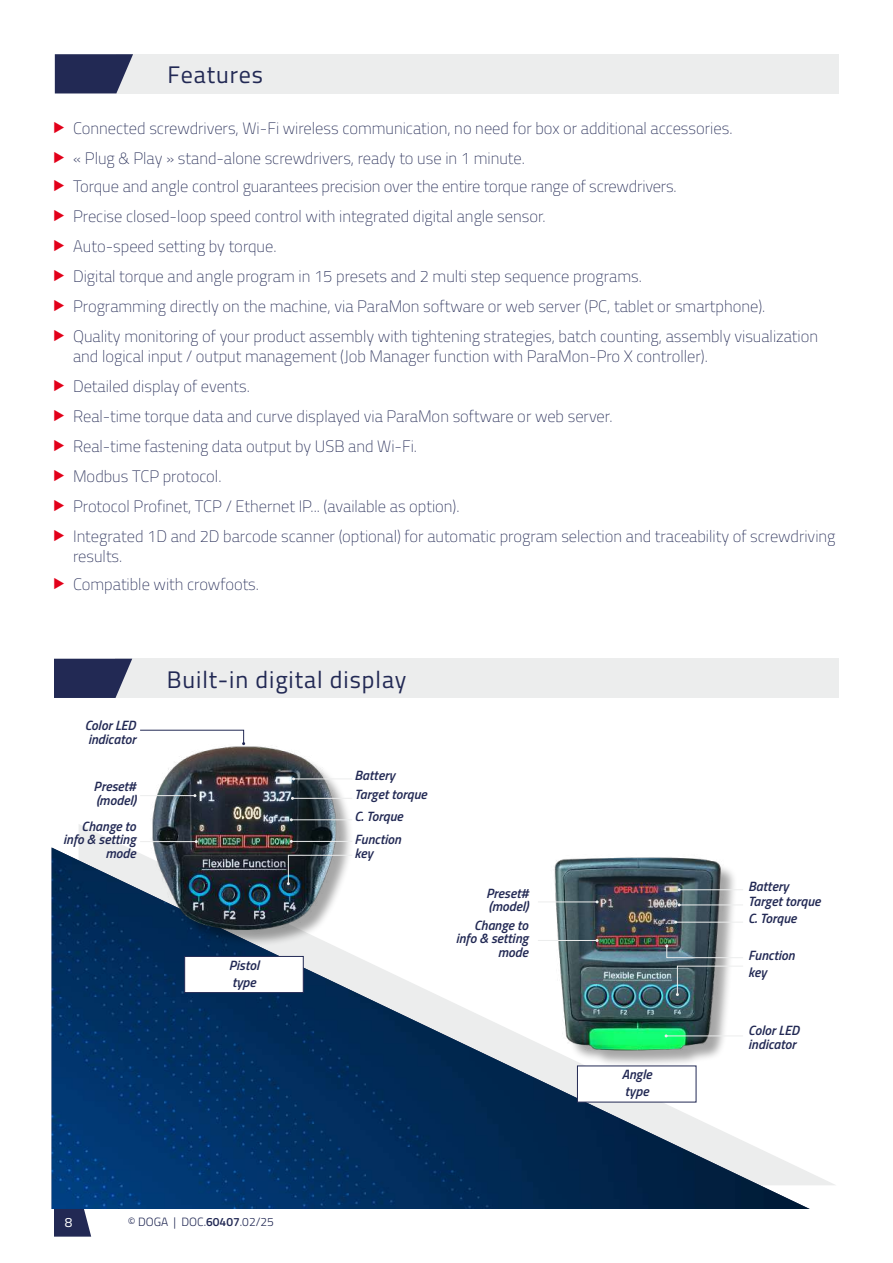
<style>
.page{position:relative;width:893px;height:1263px;background:#fff}
.page>*{position:absolute;margin:0;border:0;box-sizing:border-box;transform-origin:0 0}
.t1{font:24px "Titillium Web";letter-spacing:.04em;color:#222954}
.t2{font:100 16.5px/30px "Titillium Web";color:#222954}
.t3{font:italic 600 13.5px/13.5px "Titillium Web";color:#222954}
.t4{font:13.5px "Titillium Web";color:#fff}
.t5{font:300 12px "Titillium Web";color:#222954}
.s1{font-weight:600}
</style>
<div class="page">
<svg style="left:54px;top:1209px;width:37px;height:27px"></svg>
<img style="left:52px;top:847px;width:758px;height:362px">
<div style="left:116px;top:54px;width:723px;height:40px;background:#eceded"></div>
<svg style="left:55px;top:54px;width:78px;height:39px;background:#383e64"></svg>
<div style="left:115px;top:658px;width:724px;height:40px;background:#eceded"></div>
<svg style="left:54px;top:659px;width:78px;height:39px;background:#373d64"></svg>
<div style="left:155px;top:750px;width:199px;height:197px;background:#000;opacity:.35"></div>
<img style="left:145px;top:743px;width:198px;height:194px">
<div style="left:184px;top:956px;width:120px;height:37px;background:#fff;border:1px solid #222954"></div>
<hr style="left:140px;top:795px;width:55px;height:1px;background:#eceded">
<hr style="left:140px;top:841px;width:56px;height:1px;background:#eceded">
<hr style="left:293px;top:778px;width:59px;height:1px;background:#eceded">
<hr style="left:292px;top:798px;width:60px;height:1px;background:#eceded">
<hr style="left:291px;top:819px;width:61px;height:1px;background:#eceded">
<svg style="left:287px;top:854px;width:66px;height:31px;background:#737d82"></svg>
<hr style="left:291px;top:841px;width:61px;height:1px;background:#eceded">
<svg style="left:140px;top:729px;width:105px;height:16px"></svg>
<div style="left:557px;top:861px;width:180px;height:206px;background:#000;opacity:.35"></div>
<img style="left:544px;top:848px;width:185px;height:211px">
<div style="left:577px;top:1065px;width:119px;height:37px;background:#fff"></div>
<hr style="left:679px;top:889px;width:64px;height:1px;background:#eceded">
<hr style="left:679px;top:904px;width:64px;height:1px;background:#eceded">
<hr style="left:676px;top:922px;width:67px;height:1px;background:#eceded">
<svg style="left:676px;top:965px;width:68px;height:31px"></svg>
<svg style="left:665px;top:944px;width:79px;height:14px"></svg>
<hr style="left:538px;top:901px;width:59px;height:1px;background:#eceded">
<hr style="left:538px;top:940px;width:59px;height:1px;background:#eceded">
<hr style="left:666px;top:1035px;width:77px;height:1px;background:#eceded">
<h1 class="t1" style="left:168px;top:57px;width:97px">Features</h1>
<p class="t2" style="left:73px;top:112px;width:661px">Connected screwdrivers, Wi-Fi wireless communication, no need for box or additional accessories. « Plug &amp; Play » stand-alone screwdrivers, ready to use in 1 minute.</p>
<p class="t2" style="left:73px;top:170px;width:746px">Torque and angle control guarantees precision over the entire torque range of screwdrivers.<br>Precise closed-loop speed control with integrated digital angle sensor.<br>Auto-speed setting by torque.<br>Digital torque and angle program in 15 presets and 2 multi step sequence programs.<br>Programming directly on the machine, via ParaMon software or web server (PC, tablet or smartphone).<br>Quality monitoring of your product assembly with tightening strategies, batch counting, assembly visualization</p>
<p class="t2" style="left:73px;top:340px;width:764px">and logical input / output management (Job Manager function with ParaMon-Pro X controller).<br>Detailed display of events.<br>Real-time torque data and curve displayed via ParaMon software or web server.<br>Real-time fastening data output by USB and Wi-Fi.<br>Modbus TCP protocol.<br>Protocol Profinet, TCP / Ethernet IP... (available as option).<br>Integrated 1D and 2D barcode scanner (optional) for automatic program selection and traceability of screwdriving</p>
<p class="t2" style="left:73px;top:541px;width:187px;line-height:28.5px">results.<br>Compatible with crowfoots.</p>
<p class="t3" style="left:85px;top:718px;width:53px">Color LED indicator</p>
<p class="t3" style="left:94px;top:779px;width:44px">Preset# (model)</p>
<p class="t3" style="left:63px;top:818px;width:74px;text-align:right">Change to info &amp; setting mode</p>
<h1 class="t1" style="left:167px;top:662px;width:241px">Built-in digital display</h1>
<p class="t3" style="left:229px;top:957px;width:32px;line-height:16.5px">Pistol type</p>
<p class="t3" style="left:355px;top:765px;width:74px;line-height:19.4px">Battery<br>Target torque</p>
<p class="t3" style="left:355px;top:804px;width:50px;line-height:23.2px">C. Torque<br>Function</p>
<p class="t3" style="left:355px;top:845px;width:20px">key</p>
<p class="t3" style="left:486px;top:885px;width:44px">Preset# (model)</p>
<p class="t3" style="left:456px;top:918px;width:74px;text-align:right">Change to info &amp; setting mode</p>
<p class="t4" style="left:65px;top:1212px;width:9px">8</p>
<p class="t5" style="left:128px;top:1213px;width:148px">© DOGA | DOC.<span class="s1">60407</span>.02/25</p>
<p class="t3" style="left:622px;top:1066px;width:32px;line-height:16.5px">Angle type</p>
<p class="t3" style="left:748px;top:878px;width:74px;line-height:15.1px">Battery<br>Target torque</p>
<p class="t3" style="left:748px;top:911px;width:50px">C. Torque</p>
<p class="t3" style="left:748px;top:946px;width:48px;line-height:16.5px">Function key</p>
<p class="t3" style="left:748px;top:1023px;width:53px">Color LED indicator</p>
</div>
